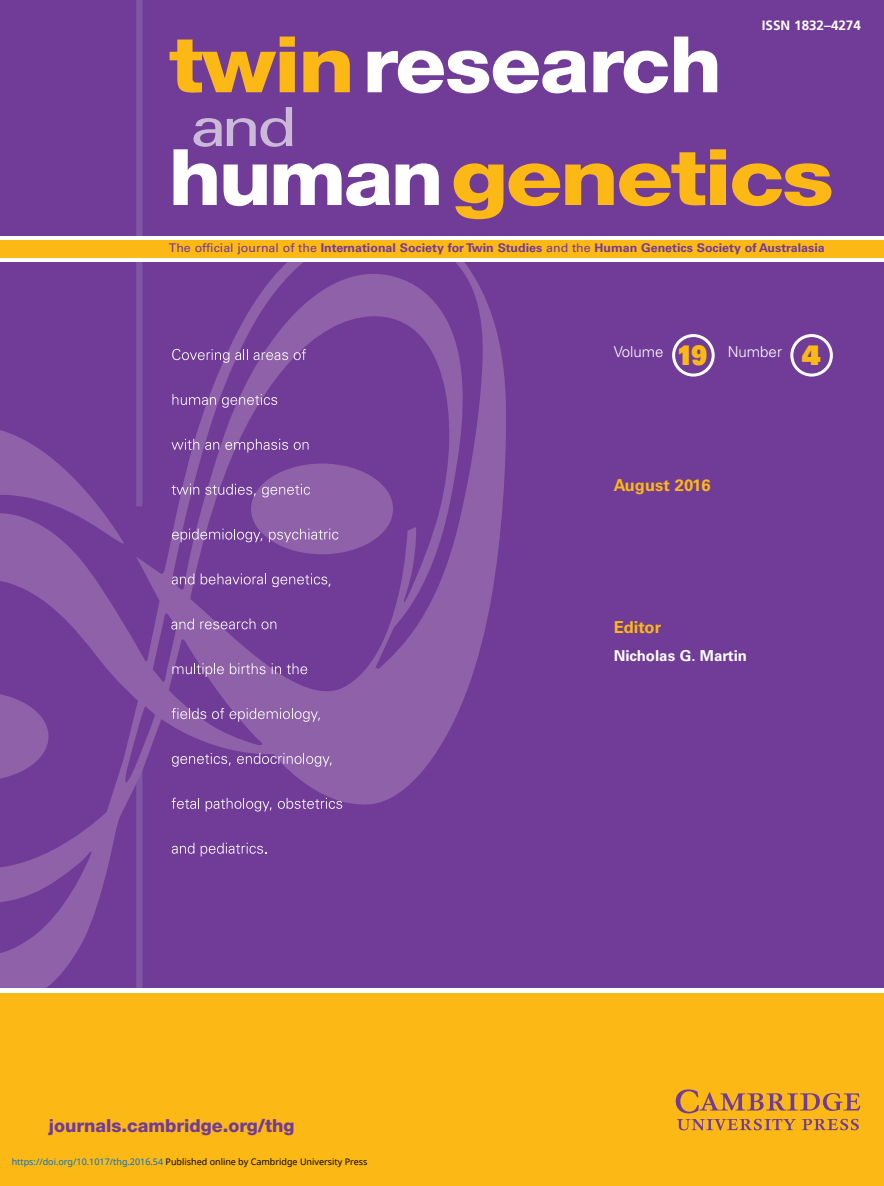
<style>
.page{position:relative;width:884px;height:1186px;background:#fff}
.page>*{position:absolute;margin:0;border:0;box-sizing:border-box;transform-origin:0 0}
.t1{font:800 78px/112.8px "Helvetica Neue";letter-spacing:-.03em;color:#fff;scale:1.07 1}
.t2{font:900 27px "Univers";color:#fcb814;scale:.85 1}
.t3{font:900 27px "Univers";color:#fcb814}
.t4{font:800 18px "Helvetica Neue";color:#713c98}
.t5{font:700 16.5px "Univers LT Std";color:#fcb814}
.t6{font:700 15px "Univers LT Std";color:#fff}
.t7{font:300 15px "Univers LT Std";color:#fff}
.t8{font:300 15px "Univers";color:#fff}
.t9{font:700 13.5px "Frutiger";letter-spacing:-.005em;color:#fff}
.t10{font:700 12px "Univers LT Std";color:#713c98}
.t11{font:9px "Noto Sans";color:#000}
.s1{color:#fcb814}
.s2{font-weight:400}
.s3{color:#0172cf}
</style>
<div class="page">
<div style="left:0;top:0;width:883px;height:994px;background:#713c98"></div>
<div style="left:136px;top:0;width:6px;height:506px;background:#8157a4"></div>
<svg style="left:193px;top:107px;width:99px;height:40px"></svg>
<svg style="left:0;top:262px;width:506px;height:727px"></svg>
<div style="left:0;top:236px;width:883px;height:26px;background:#fff"></div>
<div style="left:0;top:240px;width:883px;height:17px;background:#fcb814"></div>
<div style="left:0;top:989px;width:883px;height:197px;background:#fff"></div>
<div style="left:0;top:993px;width:883px;height:193px;background:#fcb814"></div>
<svg style="left:675px;top:1089px;width:185px;height:24px"></svg>
<svg style="left:677px;top:1119px;width:118px;height:11px"></svg>
<svg style="left:801px;top:1119px;width:57px;height:11px"></svg>
<div style="left:672px;top:334px;width:42px;height:43px;border:3px solid #fff;border-radius:50%"></div>
<div style="left:790px;top:334px;width:42px;height:43px;border:3px solid #fff;border-radius:50%"></div>
<svg style="left:172px;top:349px;width:57px;height:14px"></svg>
<svg style="left:235px;top:349px;width:53px;height:11px"></svg>
<svg style="left:294px;top:349px;width:12px;height:11px"></svg>
<svg style="left:172px;top:394px;width:44px;height:11px"></svg>
<svg style="left:222px;top:394px;width:55px;height:14px"></svg>
<svg style="left:171px;top:439px;width:28px;height:11px"></svg>
<svg style="left:205px;top:442px;width:14px;height:8px"></svg>
<svg style="left:225px;top:439px;width:63px;height:14px"></svg>
<svg style="left:294px;top:442px;width:14px;height:8px"></svg>
<svg style="left:171px;top:484px;width:28px;height:11px"></svg>
<svg style="left:205px;top:484px;width:51px;height:12px"></svg>
<svg style="left:262px;top:484px;width:48px;height:13px"></svg>
<svg style="left:172px;top:529px;width:90px;height:13px"></svg>
<svg style="left:269px;top:529px;width:69px;height:13px"></svg>
<svg style="left:172px;top:573px;width:22px;height:11px"></svg>
<svg style="left:200px;top:573px;width:66px;height:11px"></svg>
<svg style="left:272px;top:573px;width:55px;height:14px"></svg>
<svg style="left:200px;top:618px;width:55px;height:11px"></svg>
<svg style="left:261px;top:621px;width:15px;height:8px"></svg>
<svg style="left:172px;top:663px;width:52px;height:14px"></svg>
<svg style="left:230px;top:663px;width:35px;height:11px"></svg>
<svg style="left:271px;top:663px;width:10px;height:11px"></svg>
<svg style="left:287px;top:663px;width:20px;height:11px"></svg>
<svg style="left:171px;top:708px;width:35px;height:11px"></svg>
<svg style="left:212px;top:708px;width:108px;height:14px"></svg>
<svg style="left:172px;top:753px;width:59px;height:14px"></svg>
<svg style="left:237px;top:753px;width:94px;height:14px"></svg>
<svg style="left:171px;top:798px;width:28px;height:11px"></svg>
<svg style="left:205px;top:798px;width:66px;height:13px"></svg>
<svg style="left:278px;top:798px;width:64px;height:11px"></svg>
<svg style="left:172px;top:843px;width:22px;height:11px"></svg>
<svg style="left:200px;top:843px;width:66px;height:13px"></svg>
<svg style="left:171px;top:618px;width:23px;height:12px"></svg>
<p class="t9" style="left:761px;top:20px;width:100px">ISSN 1832–4274</p>
<h1 class="t1" style="left:169px;top:15px;width:623px"><span class="s1">twin</span> research human <span class="s1">genetics</span></h1>
<p class="t10" style="left:169px;top:243px;width:657px"><span class="s2">The official journal of the</span> International Society for Twin Studies <span class="s2">and the</span> Human Genetics Society of Australasia</p>
<h2 class="t2" style="left:677px;top:344px;width:37px">19</h2>
<h2 class="t3" style="left:801px;top:344px;width:21px">4</h2>
<p class="t7" style="left:613px;top:346px;width:51px">Volume</p>
<p class="t7" style="left:727px;top:346px;width:56px">Number</p>
<p class="t8" style="left:328px;top:570px;width:6px">,</p>
<h3 class="t4" style="left:49px;top:1119px;width:247px">journals.cambridge.org/thg</h3>
<p class="t11" style="left:12px;top:1155px;width:357px"><span class="s3">https://doi.org/10.1017/thg.2016.54</span> Published online by Cambridge University Press</p>
<h3 class="t5" style="left:613px;top:478px;width:98px">August 2016</h3>
<h3 class="t5" style="left:613px;top:620px;width:49px">Editor</h3>
<p class="t6" style="left:613px;top:649px;width:135px">Nicholas G. Martin</p>
</div>
